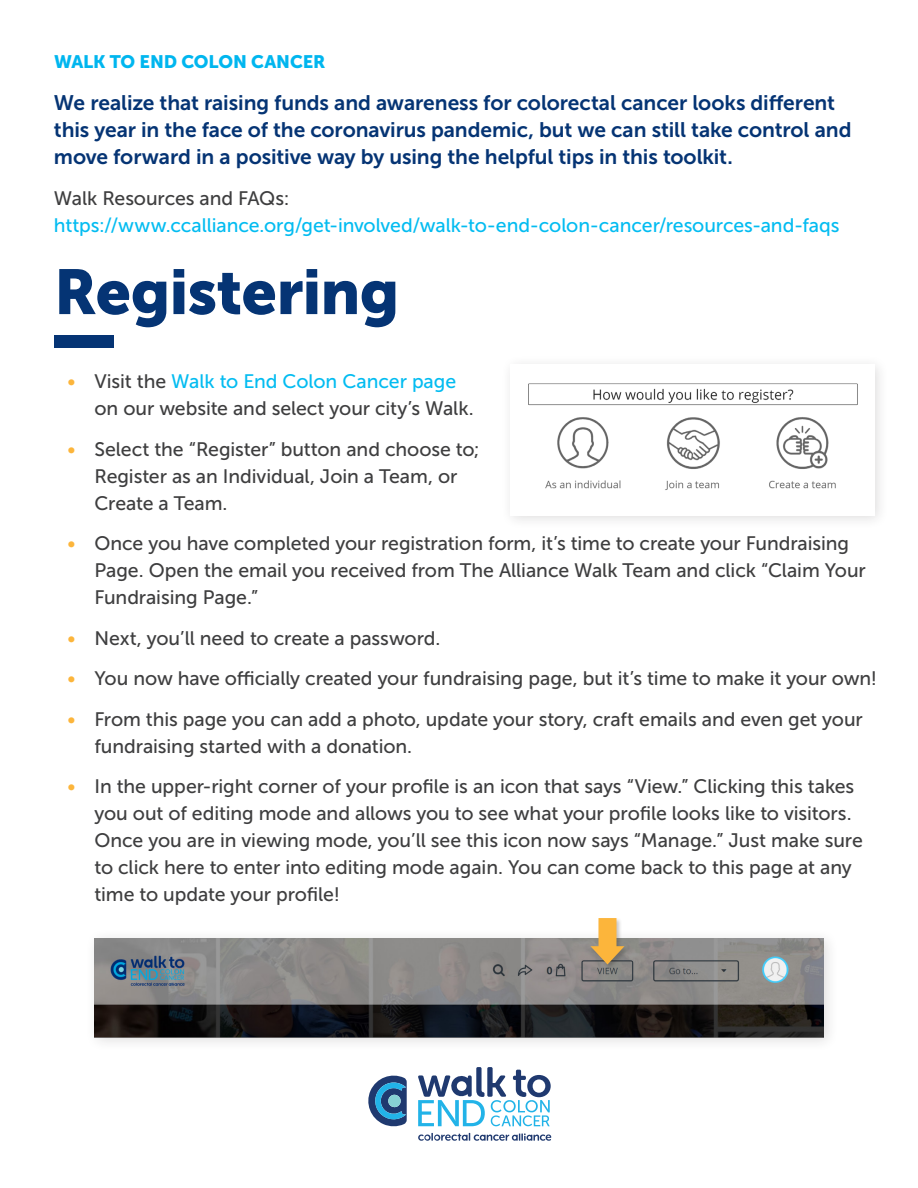
<style>
.page{position:relative;width:918px;height:1188px;background:#fff}
.page>*{position:absolute;margin:0;border:0;box-sizing:border-box;transform-origin:0 0}
.t1{font:63px "Museo Sans 900";letter-spacing:-.015em;color:#053474}
.body{font:21px/27px "Museo Sans 700";letter-spacing:-.005em;color:#053474}
.t2{font:19.5px/27px "Museo Sans 500";letter-spacing:-.005em;color:#3e3e3f}
.body-2{font:19.5px/27px "Museo Sans 500";letter-spacing:-.005em;color:#03bcf1}
.topic_header{font:18px "Museo Sans 900";letter-spacing:-.005em;color:#00b6ef}
.s1{color:#3e3e3f}
.s2{color:#fcb53b}
.s3{color:#03bcf1}
</style>
<div class="page">
<div style="left:54px;top:335px;width:59px;height:12px;background:#053474"></div>
<div style="left:501px;top:354px;width:388px;height:176px;background:#231f20;opacity:.15"></div>
<img style="left:510px;top:364px;width:365px;height:151px">
<div style="left:85px;top:929px;width:754px;height:123px;background:#231f20;opacity:.15"></div>
<img style="left:94px;top:938px;width:730px;height:99px">
<svg style="left:368px;top:1075px;width:39px;height:52px"></svg>
<svg style="left:418px;top:1133px;width:133px;height:8px"></svg>
<svg style="left:418px;top:1067px;width:133px;height:59px"></svg>
<div style="left:590px;top:917px;width:40px;height:53px;background:#231f20;opacity:.25"></div>
<div style="left:598px;top:918px;width:18px;height:35px;background:#fcb53b"></div>
<svg style="left:590px;top:946px;width:35px;height:18px"></svg>
<p class="topic_header" style="left:54px;top:51px;width:273px">WALK TO END COLON CANCER</p>
<p class="body" style="left:54px;top:89px;width:799px">We realize that raising funds and awareness for colorectal cancer looks different this year in the face of the coronavirus pandemic, but we can still take control and move forward in a positive way by using the helpful tips in this toolkit.</p>
<p class="body-2" style="left:54px;top:185px;width:787px"><span class="s1">Walk Resources and FAQs: </span>https://www.ccalliance.org/get-involved/walk-to-end-colon-cancer/resources-and-faqs</p>
<h1 class="t1" style="left:54px;top:256px;width:347px">Registering</h1>
<p class="t2" style="left:94px;top:368px;width:381px;text-indent:-27px"><span class="s2">•</span> Visit the <span class="s3">Walk to End Colon Cancer page </span>on our website and select your city’s Walk.</p>
<p class="t2" style="left:94px;top:436px;width:387px;text-indent:-27px"><span class="s2">•</span> Select the “Register” button and choose to;<br>Register as an Individual, Join a Team, or<br>Create a Team.</p>
<p class="t2" style="left:94px;top:530px;width:773px;text-indent:-27px"><span class="s2">•</span> Once you have completed your registration form, it’s time to create your Fundraising<br>Page. Open the email you received from The Alliance Walk Team and click “Claim Your<br>Fundraising Page.”</p>
<p class="t2" style="left:67px;top:625px;width:374px"><span class="s2">•</span> Next, you’ll need to create a password.</p>
<p class="t2" style="left:67px;top:665px;width:811px"><span class="s2">•</span> You now have officially created your fundraising page, but it’s time to make it your own!</p>
<p class="t2" style="left:94px;top:706px;width:770px;text-indent:-27px"><span class="s2">•</span> From this page you can add a photo, update your story, craft emails and even get your fundraising started with a donation.</p>
<p class="t2" style="left:94px;top:773px;width:770px;text-indent:-27px"><span class="s2">•</span> In the upper-right corner of your profile is an icon that says “View.” Clicking this takes you out of editing mode and allows you to see what your profile looks like to visitors.<br>Once you are in viewing mode, you’ll see this icon now says “Manage.” Just make sure to click here to enter into editing mode again. You can come back to this page at any time to update your profile!</p>
</div>
